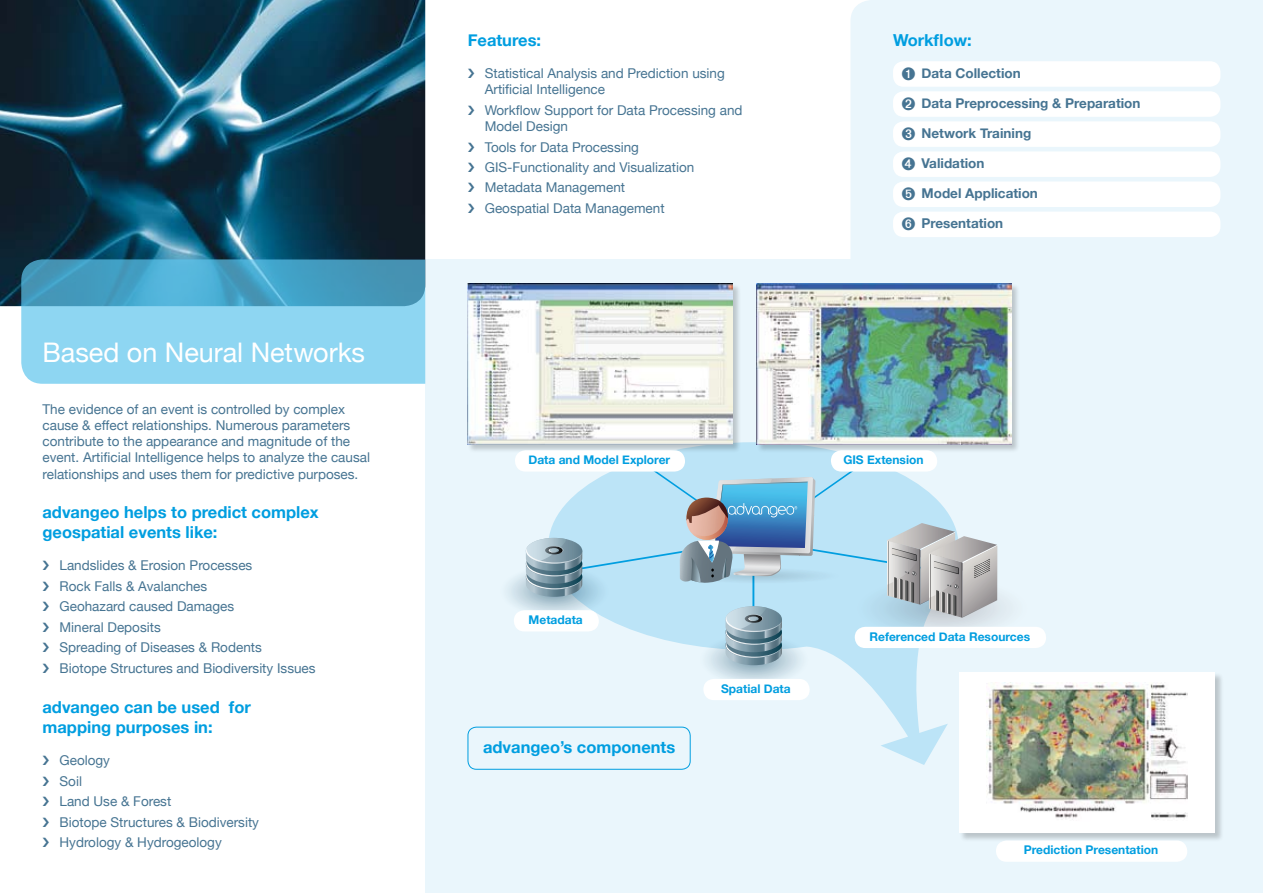
<style>
.page{position:relative;width:1263px;height:893px;background:#fff}
.page>*{position:absolute;margin:0;border:0;box-sizing:border-box;transform-origin:0 0}
.t1{font:27px "Helvetica Neue";color:#fff}
.t2{font:700 16.5px/19.8px "Helvetica Neue";color:#009ee0}
.t3{font:13.5px/20.4px "Helvetica Neue";color:#467492}
.t4{font:700 13.5px "Helvetica Neue";color:#467492}
.t5{font:700 12px "Helvetica Neue";color:#009ee0}
</style>
<div class="page">
<div style="left:850px;top:0;width:413px;height:259px;background:#eaf6fc"></div>
<div style="left:425px;top:259px;width:838px;height:634px;background:#eaf6fc"></div>
<svg style="left:548px;top:442px;width:400px;height:323px"></svg>
<div style="left:893px;top:61px;width:327px;height:26px;background:#fff;border-radius:11px"></div>
<div style="left:893px;top:91px;width:327px;height:26px;background:#fff;border-radius:11px"></div>
<div style="left:893px;top:121px;width:327px;height:26px;background:#fff;border-radius:11px"></div>
<div style="left:893px;top:151px;width:327px;height:26px;background:#fff;border-radius:11px"></div>
<div style="left:893px;top:181px;width:327px;height:26px;background:#fff;border-radius:11px"></div>
<div style="left:893px;top:212px;width:327px;height:25px;background:#fff;border-radius:11px"></div>
<img style="left:0;top:0;width:425px;height:306px">
<svg style="left:21px;top:259px;width:404px;height:125px;background:#73c1df"></svg>
<div style="left:756px;top:283px;width:264px;height:170px;background:#000;opacity:.2"></div>
<img style="left:757px;top:284px;width:254px;height:160px">
<div style="left:467px;top:283px;width:274px;height:170px;background:#000;opacity:.2"></div>
<img style="left:467px;top:284px;width:266px;height:160px">
<div style="left:959px;top:672px;width:265px;height:170px;background:#000;opacity:.2"></div>
<div style="left:960px;top:673px;width:255px;height:160px;background:#fff"></div>
<img style="left:987px;top:683px;width:201px;height:137px">
<div style="left:996px;top:840px;width:191px;height:22px;background:#fff;border-radius:11px"></div>
<div style="left:468px;top:727px;width:222px;height:42px;border:1px solid #009ee0;border-radius:9px"></div>
<div style="left:703px;top:679px;width:107px;height:21px;background:#fff;border-radius:11px"></div>
<svg style="left:492px;top:444px;width:550px;height:245px"></svg>
<h1 class="t1" style="left:43px;top:336px;width:324px">Based on Neural Networks</h1>
<p class="t3" style="left:43px;top:401px;width:329px;line-height:16.2px">The evidence of an event is controlled by complex cause &amp; effect relationships. Numerous parameters contribute to the appearance and magnitude of the event. Artificial Intelligence helps to analyze the causal relationships and uses them for predictive purposes.</p>
<p class="t2" style="left:43px;top:502px;width:278px">advangeo helps to predict complex geospatial events like:</p>
<p class="t3" style="left:60px;top:555px;width:258px">Landslides &amp; Erosion Processes<br>Rock Falls &amp; Avalanches<br>Geohazard caused Damages<br>Mineral Deposits<br>Spreading of Diseases &amp; Rodents<br>Biotope Structures and Biodiversity Issues</p>
<p class="t2" style="left:43px;top:697px;width:210px">advangeo can be used for mapping purposes in:</p>
<p class="t3" style="left:60px;top:750px;width:201px">Geology<br>Soil<br>Land Use &amp; Forest<br>Biotope Structures &amp; Biodiversity<br>Hydrology &amp; Hydrogeology</p>
<p class="t2" style="left:468px;top:30px;width:75px">Features:</p>
<p class="t3" style="left:485px;top:65px;width:242px;line-height:16.2px">Statistical Analysis and Prediction using<br>Artificial Intelligence</p>
<p class="t3" style="left:485px;top:102px;width:259px;line-height:16.2px">Workflow Support for Data Processing and<br>Model Design</p>
<p class="t3" style="left:485px;top:136px;width:211px">Tools for Data Processing<br>GIS-Functionality and Visualization<br>Metadata Management<br>Geospatial Data Management</p>
<p class="t2" style="left:893px;top:30px;width:80px">Workflow:</p>
<p class="t4" style="left:901px;top:65px;width:121px">➊ Data Collection</p>
<p class="t4" style="left:901px;top:95px;width:241px">➋ Data Preprocessing &amp; Preparation</p>
<p class="t4" style="left:901px;top:125px;width:131px">➌ Network Training</p>
<p class="t4" style="left:901px;top:155px;width:84px">➍ Validation</p>
<p class="t4" style="left:901px;top:185px;width:138px">➎ Model Application</p>
<p class="t4" style="left:901px;top:215px;width:103px">➏ Presentation</p>
<p class="t5" style="left:528px;top:453px;width:143px">Data and Model Explorer</p>
<p class="t5" style="left:843px;top:453px;width:82px">GIS Extension</p>
<p class="t5" style="left:529px;top:612px;width:56px">Metadata</p>
<p class="t2" style="left:483px;top:737px;width:194px">advangeo’s components</p>
<p class="t5" style="left:721px;top:681px;width:71px">Spatial Data</p>
<p class="t5" style="left:869px;top:629px;width:162px">Referenced Data Resources</p>
<p class="t5" style="left:1024px;top:843px;width:136px">Prediction Presentation</p>
</div>
